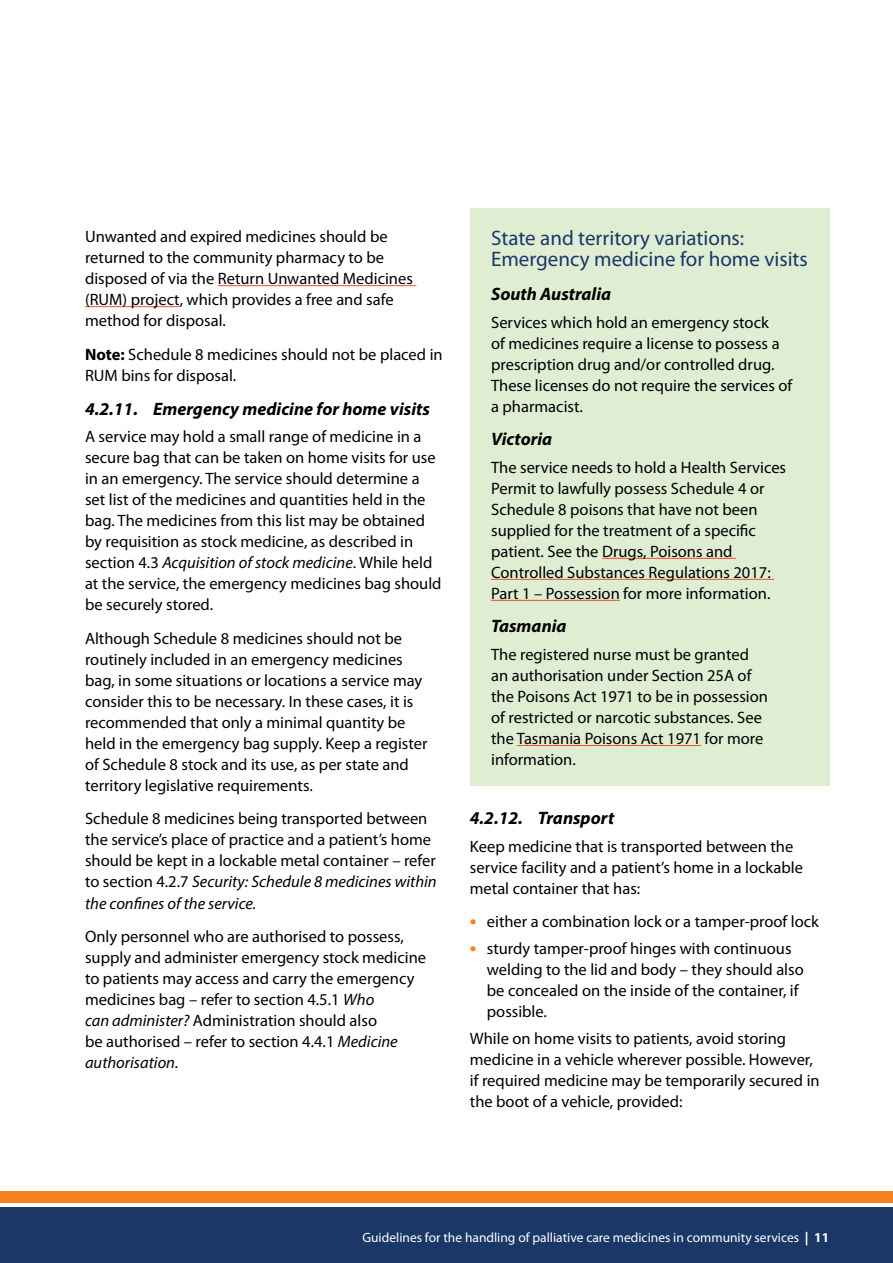
<style>
.page{position:relative;width:893px;height:1263px;background:#fff}
.page>*{position:absolute;margin:0;border:0;box-sizing:border-box;transform-origin:0 0}
.Inset_1_Heading_1{font:21px/21px "Myriad Pro";color:#1b3768}
.Heading_4{font:italic 700 18px "Myriad Pro";color:#000}
.Inset_2_Heading_2{font:italic 700 18px "Myriad Pro";color:#000}
.Body_1{font:16.5px/21px "Myriad Pro";color:#000}
.Inset_3_Body_1{font:16.5px/21px "Myriad Pro";color:#000}
.Inset_4_Body_1_Last{font:16.5px/21px "Myriad Pro";color:#000}
.t1{font:13.5px "Myriad Pro";color:#fff}
.s1{font-weight:700}
.s2{font-style:italic}
.s3{font-weight:700;font-style:italic;font-size:19.8px;color:#f58220}
</style>
<div class="page">
<div style="left:0;top:1205px;width:893px;height:58px;background:#1b3768"></div>
<div style="left:0;top:1191px;width:893px;height:12px;background:#f58220"></div>
<hr style="left:0;top:1203px;width:893px;height:3px;background:#fff">
<hr style="left:218px;top:285px;width:198px;height:1px;background:#f05123">
<hr style="left:85px;top:306px;width:95px;height:1px;background:#f05123">
<div style="left:470px;top:208px;width:359px;height:85px;background:#dfeed3"></div>
<div style="left:470px;top:270px;width:359px;height:56px;background:#dfeed3"></div>
<div style="left:470px;top:294px;width:359px;height:139px;background:#dfeed3"></div>
<div style="left:470px;top:415px;width:359px;height:56px;background:#dfeed3"></div>
<div style="left:470px;top:439px;width:359px;height:181px;background:#dfeed3"></div>
<hr style="left:602px;top:558px;width:134px;height:1px;background:#f05123">
<hr style="left:491px;top:579px;width:283px;height:1px;background:#f05123">
<hr style="left:491px;top:600px;width:129px;height:1px;background:#f05123">
<div style="left:470px;top:602px;width:359px;height:56px;background:#dfeed3"></div>
<div style="left:470px;top:626px;width:359px;height:160px;background:#dfeed3"></div>
<hr style="left:517px;top:745px;width:184px;height:1px;background:#f05123">
<p class="Body_1" style="left:85px;top:226px;width:329px">Unwanted and expired medicines should be returned to the community pharmacy to be disposed of via the Return Unwanted Medicines (RUM) project, which provides a free and safe method for disposal.</p>
<p class="Body_1" style="left:85px;top:343px;width:359px"><span class="s1">Note:</span> Schedule 8 medicines should not be placed in<br>RUM bins for disposal.</p>
<p class="Heading_4" style="left:85px;top:397px;width:346px">4.2.11. Emergency medicine for home visits</p>
<p class="Body_1" style="left:85px;top:426px;width:358px">A service may hold a small range of medicine in a secure bag that can be taken on home visits for use in an emergency. The service should determine a set list of the medicines and quantities held in the bag. The medicines from this list may be obtained by requisition as stock medicine, as described in section 4.3 <span class="s2">Acquisition of stock medicine</span>. While held at the service, the emergency medicines bag should be securely stored.</p>
<p class="Body_1" style="left:85px;top:627px;width:344px">Although Schedule 8 medicines should not be routinely included in an emergency medicines bag, in some situations or locations a service may consider this to be necessary. In these cases, it is recommended that only a minimal quantity be held in the emergency bag supply. Keep a register of Schedule 8 stock and its use, as per state and territory legislative requirements.</p>
<p class="Body_1" style="left:85px;top:808px;width:353px">Schedule 8 medicines being transported between the service’s place of practice and a patient’s home should be kept in a lockable metal container – refer to section 4.2.7 <span class="s2">Security: Schedule 8 medicines within the confines of the service.</span></p>
<p class="Body_1" style="left:85px;top:926px;width:343px">Only personnel who are authorised to possess, supply and administer emergency stock medicine to patients may access and carry the emergency medicines bag – refer to section 4.5.1 <span class="s2">Who<br>can administer?</span> Administration should also<br>be authorised – refer to section 4.4.1 <span class="s2">Medicine authorisation.</span></p>
<p class="Inset_1_Heading_1" style="left:491px;top:227px;width:318px">State and territory variations:<br>Emergency medicine for home visits</p>
<p class="Inset_2_Heading_2" style="left:491px;top:282px;width:121px">South Australia</p>
<p class="Inset_3_Body_1" style="left:491px;top:311px;width:303px">Services which hold an emergency stock<br>of medicines require a license to possess a prescription drug and/or controlled drug.<br>These licenses do not require the services of a pharmacist.</p>
<p class="Inset_2_Heading_2" style="left:491px;top:427px;width:63px">Victoria</p>
<p class="Inset_3_Body_1" style="left:491px;top:456px;width:296px">The service needs to hold a Health Services Permit to lawfully possess Schedule 4 or Schedule 8 poisons that have not been supplied for the treatment of a specific patient. See the Drugs, Poisons and Controlled Substances Regulations 2017:<br>Part 1 – Possession for more information.</p>
<p class="Inset_2_Heading_2" style="left:491px;top:615px;width:77px">Tasmania</p>
<p class="Inset_4_Body_1_Last" style="left:491px;top:643px;width:278px">The registered nurse must be granted an authorisation under Section 25A of the Poisons Act 1971 to be in possession of restricted or narcotic substances. See the Tasmania Poisons Act 1971 for more information.</p>
<p class="Heading_4" style="left:470px;top:806px;width:146px">4.2.12. Transport</p>
<p class="Body_1" style="left:470px;top:835px;width:335px">Keep medicine that is transported between the service facility and a patient’s home in a lockable metal container that has:</p>
<p class="Body_1" style="left:470px;top:911px;width:351px"><span class="s3">•</span> either a combination lock or a tamper-proof lock</p>
<p class="Body_1" style="left:487px;top:938px;width:318px;text-indent:-17px"><span class="s3">•</span> sturdy tamper-proof hinges with continuous welding to the lid and body – they should also be concealed on the inside of the container, if possible.</p>
<p class="Body_1" style="left:470px;top:1028px;width:351px">While on home visits to patients, avoid storing medicine in a vehicle wherever possible. However, if required medicine may be temporarily secured in the boot of a vehicle, provided:</p>
<p class="t1" style="left:362px;top:1229px;width:468px">Guidelines for the handling of palliative care medicines in community services <span class="s1">| 11</span></p>
</div>
